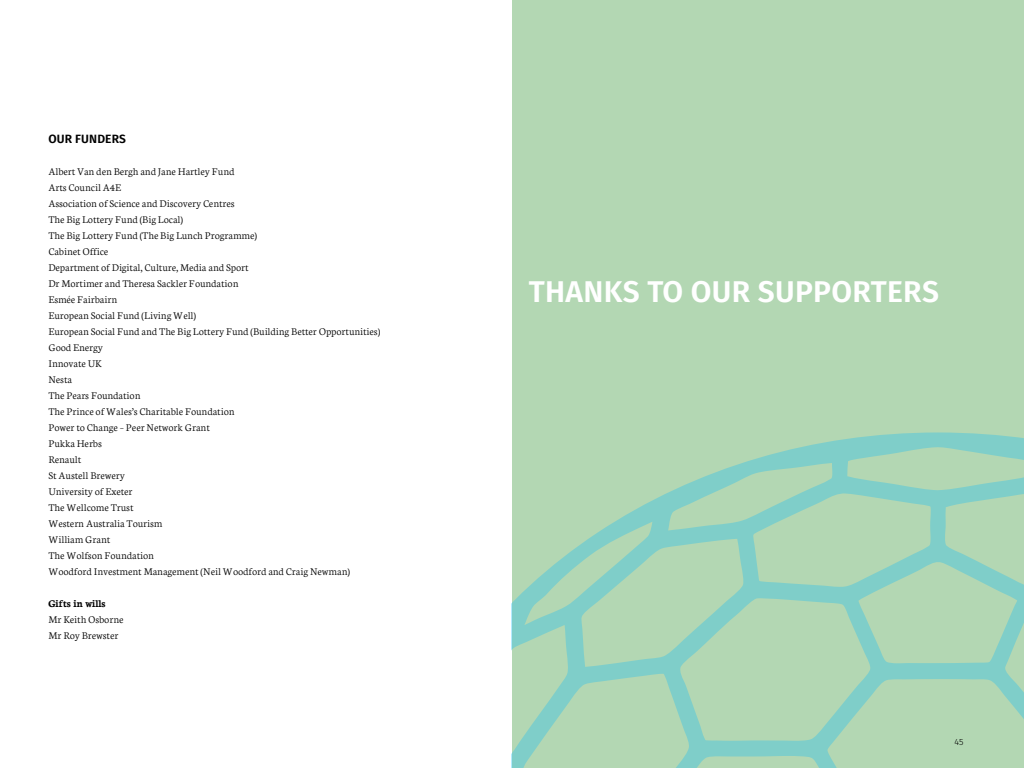
<style>
.page{position:relative;width:1024px;height:768px;background:#fff}
.page>*{position:absolute;margin:0;border:0;box-sizing:border-box;transform-origin:0 0}
.t1{font:600 30px "Fira Sans";letter-spacing:.01em;color:#fff}
.t2{font:600 12px "Fira Sans";letter-spacing:.01em;color:#000}
.t3{font:300 11px/16px "Neuton";color:#000}
.t4{font:700 11px "Neuton";color:#000}
.t5{font:300 9px "Fira Sans";color:#000}
</style>
<div class="page">
<div style="left:512px;top:0;width:512px;height:768px;background:#b3d7b3"></div>
<svg style="left:512px;top:432px;width:512px;height:336px"></svg>
<p class="t2" style="left:48px;top:129px;width:79px">OUR FUNDERS</p>
<p class="t3" style="left:48px;top:163px;width:333px">Albert Van den Bergh and Jane Hartley Fund<br>Arts Council A4E<br>Association of Science and Discovery Centres<br>The Big Lottery Fund (Big Local)<br>The Big Lottery Fund (The Big Lunch Programme)<br>Cabinet Office<br>Department of Digital, Culture, Media and Sport<br>Dr Mortimer and Theresa Sackler Foundation<br>Esmée Fairbairn<br>European Social Fund (Living Well)<br>European Social Fund and The Big Lottery Fund (Building Better Opportunities)<br>Good Energy<br>Innovate UK<br>Nesta<br>The Pears Foundation<br>The Prince of Wales’s Charitable Foundation<br>Power to Change – Peer Network Grant<br>Pukka Herbs<br>Renault<br>St Austell Brewery<br>University of Exeter<br>The Wellcome Trust<br>Western Australia Tourism<br>William Grant<br>The Wolfson Foundation<br>Woodford Investment Management (Neil Woodford and Craig Newman)</p>
<p class="t4" style="left:48px;top:597px;width:59px">Gifts in wills</p>
<p class="t3" style="left:48px;top:611px;width:77px">Mr Keith Osborne<br>Mr Roy Brewster</p>
<h1 class="t1" style="left:529px;top:267px;width:412px">THANKS TO OUR SUPPORTERS</h1>
<p class="t5" style="left:954px;top:736px;width:11px">45</p>
</div>
